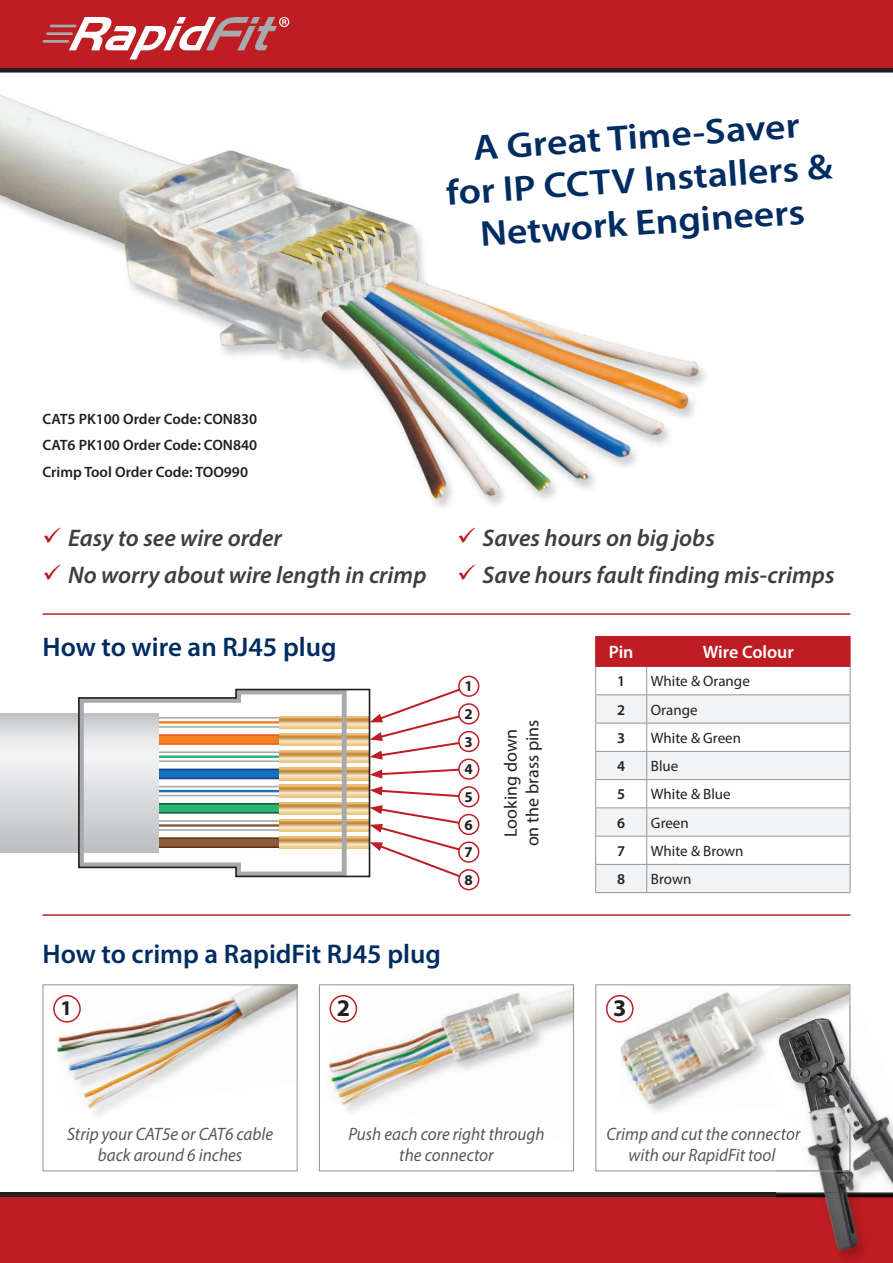
<style>
.page{position:relative;width:893px;height:1263px;background:#fff}
.page>*{position:absolute;margin:0;border:0;box-sizing:border-box;transform-origin:0 0}
.t1{font:600 36px/43.2px "Myriad Pro";color:#002c62;text-align:center;scale:1.1 1}
.t2{font:600 27px "Myriad Pro";color:#002c62}
.t3{font:italic 600 24px "Myriad Pro";color:#3e3e3f}
.t4{font:700 24px "Myriad Pro";color:#231f20}
.t5{font:700 21px "Myriad Pro";color:#231f20}
.t6{font:italic 18px/21.6px "Myriad Pro";color:#57585a;text-align:center;scale:.95 1}
.t7{font:18px/21.6px "Myriad Pro";color:#231f20;text-align:center}
.t8{font:600 18px "Myriad Pro";color:#fff}
.t9{font:600 15px/26.5px "Myriad Pro";color:#231f20;text-align:justify}
.t10{font:15px "Myriad Pro";color:#231f20}
.t11{font:700 15px/27.6px "Myriad Pro";color:#231f20;text-align:justify}
.s1{color:#bd1a1f}
</style>
<div class="page">
<img style="left:699px;top:367px;width:6px;height:19px">
<img style="left:0;top:94px;width:699px;height:405px">
<div style="left:0;top:0;width:893px;height:68px;background:#be1e23"></div>
<div style="left:0;top:1195px;width:893px;height:68px;background:#be1e23"></div>
<hr style="left:50px;top:25px;width:27px;height:2px;background:#a8a9ad">
<hr style="left:46px;top:32px;width:27px;height:3px;background:#a8a9ad">
<hr style="left:43px;top:40px;width:26px;height:3px;background:#a8a9ad">
<svg style="left:69px;top:17px;width:220px;height:43px"></svg>
<div style="left:0;top:68px;width:893px;height:5px;background:#231f20"></div>
<hr style="left:0;top:1193px;width:893px;height:4px;background:#231f20">
<svg style="left:0;top:714px;width:77px;height:138px;background:#d9dadc"></svg>
<svg style="left:77px;top:689px;width:293px;height:188px"></svg>
<svg style="left:595px;top:636px;width:256px;height:256px"></svg>
<hr style="left:595px;top:892px;width:52px;height:1px;background:#939598">
<hr style="left:647px;top:892px;width:203px;height:1px;background:#939598">
<svg style="left:370px;top:688px;width:102px;height:71px"></svg>
<svg style="left:370px;top:767px;width:92px;height:11px"></svg>
<svg style="left:370px;top:786px;width:92px;height:13px"></svg>
<svg style="left:370px;top:805px;width:101px;height:73px"></svg>
<div style="left:459px;top:676px;width:20px;height:20px;background:#fff;border-radius:50%"></div>
<div style="left:458px;top:676px;width:21px;height:21px;border:2px solid #be1e23;border-radius:50%"></div>
<div style="left:459px;top:704px;width:20px;height:20px;background:#fff;border-radius:50%"></div>
<div style="left:458px;top:703px;width:21px;height:21px;border:2px solid #be1e23;border-radius:50%"></div>
<div style="left:459px;top:732px;width:20px;height:19px;background:#fff;border-radius:50%"></div>
<div style="left:458px;top:731px;width:21px;height:21px;border:2px solid #be1e23;border-radius:50%"></div>
<div style="left:459px;top:759px;width:20px;height:20px;background:#fff;border-radius:50%"></div>
<div style="left:458px;top:758px;width:21px;height:22px;border:2px solid #be1e23;border-radius:50%"></div>
<div style="left:459px;top:787px;width:20px;height:20px;background:#fff;border-radius:50%"></div>
<div style="left:458px;top:786px;width:21px;height:21px;border:2px solid #be1e23;border-radius:50%"></div>
<div style="left:459px;top:814px;width:20px;height:20px;background:#fff;border-radius:50%"></div>
<div style="left:458px;top:814px;width:21px;height:21px;border:2px solid #be1e23;border-radius:50%"></div>
<div style="left:459px;top:842px;width:20px;height:20px;background:#fff;border-radius:50%"></div>
<div style="left:458px;top:841px;width:21px;height:22px;border:2px solid #be1e23;border-radius:50%"></div>
<div style="left:459px;top:870px;width:20px;height:19px;background:#fff;border-radius:50%"></div>
<div style="left:458px;top:869px;width:21px;height:21px;border:2px solid #be1e23;border-radius:50%"></div>
<hr style="left:43px;top:613px;width:807px;height:2px;background:#be1e23">
<hr style="left:43px;top:914px;width:807px;height:2px;background:#be1e23">
<img style="left:57px;top:988px;width:191px;height:123px">
<img style="left:248px;top:986px;width:48px;height:42px">
<div style="left:43px;top:984px;width:255px;height:187px;border:1px solid #939598"></div>
<img style="left:332px;top:992px;width:191px;height:57px">
<img style="left:523px;top:989px;width:49px;height:60px">
<img style="left:328px;top:1049px;width:201px;height:63px">
<div style="left:319px;top:984px;width:255px;height:187px;border:1px solid #939598"></div>
<svg style="left:595px;top:984px;width:255px;height:187px"></svg>
<div style="left:607px;top:996px;width:26px;height:26px;background:#fff;border-radius:50%"></div>
<div style="left:606px;top:995px;width:28px;height:27px;border:2px solid #be1e23;border-radius:50%"></div>
<div style="left:330px;top:996px;width:26px;height:26px;background:#fff;border-radius:50%"></div>
<div style="left:330px;top:995px;width:27px;height:27px;border:2px solid #be1e23;border-radius:50%"></div>
<div style="left:54px;top:996px;width:26px;height:26px;background:#fff;border-radius:50%"></div>
<div style="left:53px;top:995px;width:28px;height:27px;border:2px solid #be1e23;border-radius:50%"></div>
<img style="left:776px;top:1143px;width:33px;height:28px">
<img style="left:776px;top:1116px;width:12px;height:11px">
<svg style="left:776px;top:1113px;width:10px;height:3px"></svg>
<img style="left:776px;top:1127px;width:12px;height:16px">
<img style="left:850px;top:1002px;width:1px;height:16px">
<img style="left:817px;top:1006px;width:32px;height:12px">
<svg style="left:849px;top:1006px;width:1px;height:12px"></svg>
<img style="left:760px;top:1034px;width:16px;height:49px">
<img style="left:850px;top:1018px;width:43px;height:127px">
<img style="left:809px;top:1129px;width:65px;height:64px">
<img style="left:861px;top:1145px;width:32px;height:48px">
<img style="left:819px;top:1197px;width:74px;height:60px">
<img style="left:817px;top:1193px;width:76px;height:4px">
<img style="left:788px;top:1116px;width:61px;height:54px">
<img style="left:786px;top:1113px;width:63px;height:3px">
<img style="left:776px;top:1018px;width:73px;height:95px">
<img style="left:849px;top:1018px;width:1px;height:129px">
<img style="left:809px;top:1147px;width:41px;height:24px">
<img style="left:792px;top:1127px;width:9px;height:16px">
<h1 class="t1" style="left:442px;top:128px;width:353px;rotate:-4deg">A Great Time-Saver<br>for IP CCTV Installers &amp;<br>Network Engineers</h1>
<p class="t9" style="left:43px;top:405px;width:216px">CAT5 PK100 Order Code: CON830<br>CAT6 PK100 Order Code: CON840<br>Crimp Tool Order Code: TOO990</p>
<h3 class="t3" style="left:43px;top:523px;width:241px"><span class="s1">✓</span> Easy to see wire order</h3>
<h3 class="t3" style="left:43px;top:560px;width:385px"><span class="s1">✓</span> No worry about wire length in crimp</h3>
<h2 class="t2" style="left:43px;top:630px;width:296px">How to wire an RJ45 plug</h2>
<h3 class="t3" style="left:457px;top:523px;width:259px"><span class="s1">✓</span> Saves hours on big jobs</h3>
<h3 class="t3" style="left:457px;top:560px;width:379px"><span class="s1">✓</span> Save hours fault finding mis-crimps</h3>
<p class="t11" style="left:464px;top:672px;width:10px">1<br>2<br>3<br>4<br>5<br>6<br>7<br>8</p>
<p class="t7" style="left:500px;top:846px;width:128px;rotate:-90deg">Looking down on the brass pins</p>
<p class="t8" style="left:609px;top:641px;width:26px">Pin</p>
<p class="t8" style="left:703px;top:641px;width:92px">Wire Colour</p>
<p class="t9" style="left:617px;top:668px;width:10px">1</p>
<p class="t10" style="left:651px;top:672px;width:100px">White &amp; Orange</p>
<p class="t9" style="left:617px;top:696px;width:10px">2</p>
<p class="t10" style="left:651px;top:700px;width:48px">Orange</p>
<p class="t9" style="left:617px;top:724px;width:10px">3</p>
<p class="t10" style="left:651px;top:728px;width:92px">White &amp; Green</p>
<p class="t9" style="left:617px;top:752px;width:10px">4</p>
<p class="t10" style="left:651px;top:757px;width:29px">Blue</p>
<p class="t9" style="left:617px;top:781px;width:10px">5</p>
<p class="t10" style="left:651px;top:785px;width:81px">White &amp; Blue</p>
<p class="t9" style="left:617px;top:809px;width:10px">6</p>
<p class="t10" style="left:651px;top:813px;width:39px">Green</p>
<p class="t9" style="left:617px;top:837px;width:10px">7</p>
<p class="t10" style="left:651px;top:842px;width:94px">White &amp; Brown</p>
<p class="t9" style="left:617px;top:865px;width:10px">8</p>
<p class="t10" style="left:651px;top:870px;width:42px">Brown</p>
<h2 class="t2" style="left:43px;top:937px;width:400px">How to crimp a RapidFit RJ45 plug</h2>
<p class="t5" style="left:61px;top:994px;width:13px">1</p>
<h3 class="t4" style="left:337px;top:992px;width:15px">2</h3>
<h3 class="t4" style="left:613px;top:992px;width:15px">3</h3>
<p class="t6" style="left:67px;top:1123px;width:218px">Strip your CAT5e or CAT6 cable back around 6 inches</p>
<p class="t6" style="left:348px;top:1123px;width:208px">Push each core right through the connector</p>
<p class="t6" style="left:606px;top:1123px;width:206px">Crimp and cut the connector with our RapidFit tool</p>
</div>
